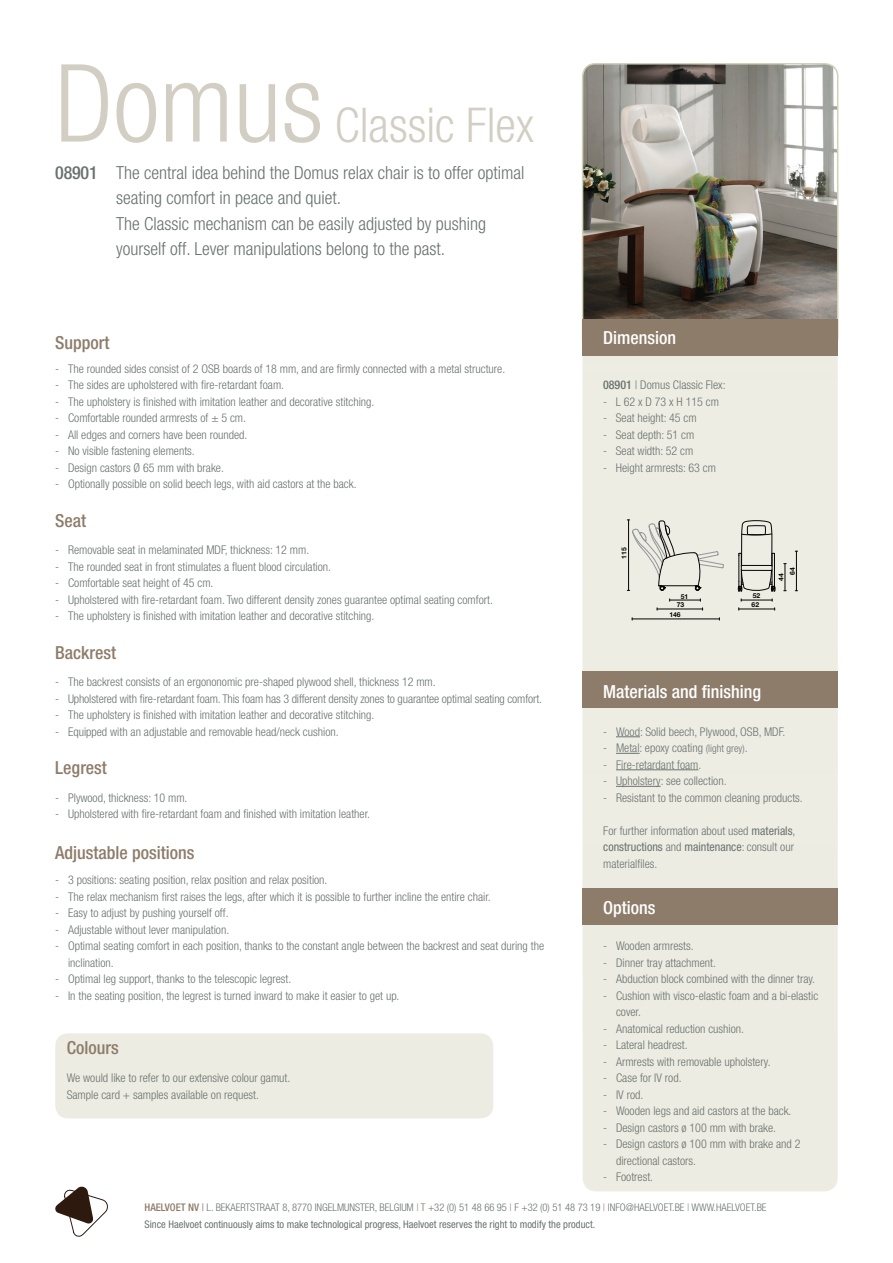
<style>
.page{position:relative;width:893px;height:1263px;background:#fff}
.page>*{position:absolute;margin:0;border:0;box-sizing:border-box;transform-origin:0 0}
.t1{font:300 condensed 108px "Helvetica Neue LT Std";color:#d3cec3}
.t2{font:300 condensed 48px "Helvetica Neue LT Std";color:#d3cec3}
.t3{font:300 condensed 18px/25.5px "Helvetica Neue LT Std";color:#69726f}
.t4{font:500 condensed 18px "Helvetica Neue LT Std";color:#8d7c6a}
.t5{font:500 condensed 18px "Helvetica Neue LT Std";color:#fff}
.t6{font:500 condensed 18px "Helvetica Neue LT Std";letter-spacing:-.01em;color:#69726f}
.t7{font:300 condensed 12px/16.5px "Helvetica Neue LT Std";color:#69726f}
.t8{font:300 condensed 10.5px "Helvetica Neue LT Std";color:#69726f}
.t9{font:condensed 10.5px "Helvetica Neue LT Std";color:#69726f}
.t10{font:700 6.75px/8.7px "Helvetica Neue LT Std";color:#040503}
.s1{font-weight:500}
.s2{font-size:10.5px}
.s3{font-weight:400}
.s4{font-weight:500;color:#8d7c6a}
.s5{font-weight:400;color:#8d7c6a}
.s6{color:#8d7c6a}
</style>
<div class="page">
<div style="left:583px;top:214px;width:254px;height:977px;background:#edece2;border-radius:13px"></div>
<div style="left:55px;top:1033px;width:438px;height:85px;background:#edece2;border-radius:13px"></div>
<div style="left:583px;top:889px;width:255px;height:36px;background:#8d7c6a"></div>
<svg style="left:55px;top:1187px;width:53px;height:49px"></svg>
<div style="left:583px;top:672px;width:255px;height:36px;background:#8d7c6a"></div>
<img style="left:583px;top:64px;width:255px;height:256px">
<div style="left:582px;top:63px;width:256px;height:289px;border:2px solid #d1d1b6;border-radius:13px"></div>
<div style="left:583px;top:320px;width:255px;height:36px;background:#8d7c6a"></div>
<hr style="left:670px;top:600px;width:30px;height:1px;background:#040503">
<hr style="left:657px;top:609px;width:46px;height:1px;background:#040503">
<hr style="left:632px;top:619px;width:87px;height:1px;background:#040503">
<hr style="left:741px;top:600px;width:31px;height:1px;background:#040503">
<hr style="left:739px;top:609px;width:36px;height:1px;background:#040503">
<svg style="left:784px;top:563px;width:2px;height:28px"></svg>
<hr style="left:796px;top:551px;width:1px;height:40px;background:#040503">
<svg style="left:627px;top:520px;width:97px;height:71px"></svg>
<svg style="left:738px;top:520px;width:37px;height:72px"></svg>
<svg style="left:616px;top:736px;width:24px;height:1px"></svg>
<svg style="left:616px;top:753px;width:24px;height:1px"></svg>
<hr style="left:616px;top:769px;width:82px;height:1px;background:#69726f">
<hr style="left:616px;top:786px;width:45px;height:1px;background:#69726f">
<h1 class="t1" style="left:55px;top:41px;width:270px">Domus</h1>
<h2 class="t2" style="left:335px;top:97px;width:200px">Classic Flex</h2>
<h3 class="t3" style="left:116px;top:159px;width:410px">The central idea behind the Domus relax chair is to offer optimal seating comfort in peace and quiet.<br>The Classic mechanism can be easily adjusted by pushing yourself off. Lever manipulations belong to the past.</h3>
<h3 class="t6" style="left:55px;top:162px;width:44px">08901</h3>
<h3 class="t4" style="left:55px;top:332px;width:56px">Support</h3>
<p class="t7" style="left:55px;top:360px;width:451px">- The rounded sides consist of 2 OSB boards of 18 mm, and are firmly connected with a metal structure.</p>
<p class="t7" style="left:55px;top:376px;width:230px">- The sides are upholstered with fire-retardant foam.</p>
<p class="t7" style="left:55px;top:393px;width:321px">- The upholstery is finished with imitation leather and decorative stitching.</p>
<p class="t7" style="left:55px;top:409px;width:192px">- Comfortable rounded armrests of ± 5 cm.</p>
<p class="t7" style="left:55px;top:426px;width:194px">- All edges and corners have been rounded.</p>
<p class="t7" style="left:55px;top:442px;width:141px">- No visible fastening elements.</p>
<p class="t7" style="left:55px;top:459px;width:170px">- Design castors Ø 65 mm with brake.</p>
<p class="t7" style="left:55px;top:475px;width:303px">- Optionally possible on solid beech legs, with aid castors at the back.</p>
<h3 class="t4" style="left:55px;top:510px;width:33px">Seat</h3>
<p class="t7" style="left:55px;top:541px;width:255px">- Removable seat in melaminated MDF, thickness: 12 mm.</p>
<p class="t7" style="left:55px;top:558px;width:277px">- The rounded seat in front stimulates a fluent blood circulation.</p>
<p class="t7" style="left:55px;top:574px;width:160px">- Comfortable seat height of 45 cm.</p>
<p class="t7" style="left:55px;top:591px;width:439px">- Upholstered with fire-retardant foam. Two different density zones guarantee optimal seating comfort.</p>
<p class="t7" style="left:55px;top:607px;width:321px">- The upholstery is finished with imitation leather and decorative stitching.</p>
<h3 class="t4" style="left:55px;top:642px;width:62px">Backrest</h3>
<p class="t7" style="left:55px;top:673px;width:382px">- The backrest consists of an ergononomic pre-shaped plywood shell, thickness 12 mm.</p>
<p class="t7" style="left:55px;top:690px;width:488px">- Upholstered with fire-retardant foam. This foam has 3 different density zones to guarantee optimal seating comfort.</p>
<p class="t7" style="left:55px;top:706px;width:321px">- The upholstery is finished with imitation leather and decorative stitching.</p>
<p class="t7" style="left:55px;top:723px;width:285px">- Equipped with an adjustable and removable head/neck cushion.</p>
<h3 class="t4" style="left:55px;top:757px;width:53px">Legrest</h3>
<p class="t7" style="left:55px;top:789px;width:134px">- Plywood, thickness: 10 mm.</p>
<p class="t7" style="left:55px;top:805px;width:316px">- Upholstered with fire-retardant foam and finished with imitation leather.</p>
<h3 class="t4" style="left:55px;top:842px;width:141px">Adjustable positions</h3>
<p class="t7" style="left:55px;top:871px;width:274px">- 3 positions: seating position, relax position and relax position.</p>
<p class="t7" style="left:55px;top:888px;width:437px">- The relax mechanism first raises the legs, after which it is possible to further incline the entire chair.</p>
<p class="t7" style="left:55px;top:904px;width:175px">- Easy to adjust by pushing yourself off.</p>
<p class="t7" style="left:55px;top:921px;width:175px">- Adjustable without lever manipulation.</p>
<p class="t7" style="left:68px;top:937px;width:478px;text-indent:-13px">- Optimal seating comfort in each position, thanks to the constant angle between the backrest and seat during the inclination.</p>
<p class="t7" style="left:55px;top:970px;width:238px">- Optimal leg support, thanks to the telescopic legrest.</p>
<p class="t7" style="left:55px;top:987px;width:346px">- In the seating position, the legrest is turned inward to make it easier to get up.</p>
<h3 class="t4" style="left:67px;top:1037px;width:54px">Colours</h3>
<p class="t7" style="left:67px;top:1069px;width:225px">We would like to refer to our extensive colour gamut.<br>Sample card + samples available on request.</p>
<h3 class="t5" style="left:603px;top:327px;width:74px">Dimension</h3>
<p class="t7" style="left:603px;top:376px;width:124px"><span class="s1">08901</span> | Domus Classic Flex:</p>
<p class="t7" style="left:603px;top:393px;width:117px">- L 62 x D 73 x H 115 cm</p>
<p class="t7" style="left:603px;top:409px;width:95px">- Seat height: 45 cm</p>
<p class="t7" style="left:603px;top:426px;width:93px">- Seat depth: 51 cm</p>
<p class="t7" style="left:603px;top:442px;width:92px">- Seat width: 52 cm</p>
<p class="t7" style="left:603px;top:459px;width:114px">- Height armrests: 63 cm</p>
<p class="t10" style="left:620px;top:559px;width:13px;rotate:-90deg">115</p>
<p class="t10" style="left:677px;top:592px;width:13px;text-indent:4px">51<br>73</p>
<p class="t10" style="left:669px;top:610px;width:13px">146</p>
<p class="t10" style="left:752px;top:591px;width:10px;line-height:9.1px">52<br>62</p>
<p class="t10" style="left:775px;top:575px;width:9px;line-height:11.4px;text-indent:-6px;rotate:-90deg">44<br>64</p>
<h3 class="t5" style="left:603px;top:680px;width:159px">Materials and finishing</h3>
<p class="t7" style="left:603px;top:723px;width:184px">- Wood: Solid beech, Plywood, OSB, MDF.</p>
<p class="t7" style="left:603px;top:739px;width:146px">- Metal: epoxy coating <span class="s2">(light grey)</span>.</p>
<p class="t7" style="left:603px;top:756px;width:100px">- Fire-retardant foam.</p>
<p class="t7" style="left:603px;top:772px;width:125px">- Upholstery: see collection.</p>
<p class="t7" style="left:603px;top:789px;width:201px">- Resistant to the common cleaning products.</p>
<p class="t7" style="left:603px;top:822px;width:194px">For further information about used <span class="s3">materials</span>, <span class="s3">constructions</span> and <span class="s3">maintenance</span>: consult our materialfiles.</p>
<h3 class="t5" style="left:603px;top:897px;width:54px">Options</h3>
<p class="t7" style="left:603px;top:937px;width:92px">- Wooden armrests.</p>
<p class="t7" style="left:603px;top:954px;width:114px">- Dinner tray attachment.</p>
<p class="t7" style="left:603px;top:970px;width:213px">- Abduction block combined with the dinner tray.</p>
<p class="t7" style="left:616px;top:987px;width:204px;text-indent:-13px">- Cushion with visco-elastic foam and a bi-elastic cover.</p>
<p class="t7" style="left:603px;top:1020px;width:142px">- Anatomical reduction cushion.</p>
<p class="t7" style="left:603px;top:1036px;width:86px">- Lateral headrest.</p>
<p class="t7" style="left:603px;top:1053px;width:169px">- Armrests with removable upholstery.</p>
<p class="t7" style="left:603px;top:1069px;width:80px">- Case for IV rod.</p>
<p class="t7" style="left:603px;top:1086px;width:42px">- IV rod.</p>
<p class="t7" style="left:603px;top:1102px;width:190px">- Wooden legs and aid castors at the back.</p>
<p class="t7" style="left:603px;top:1119px;width:174px">- Design castors ø 100 mm with brake.</p>
<p class="t7" style="left:616px;top:1135px;width:186px;text-indent:-13px">- Design castors ø 100 mm with brake and 2 directional castors.</p>
<p class="t7" style="left:603px;top:1168px;width:51px">- Footrest.</p>
<p class="t8" style="left:145px;top:1201px;width:623px"><span class="s4">HAELVOET NV</span> <span class="s5">|</span> L. BEKAERTSTRAAT 8, 8770 INGELMUNSTER, BELGIUM <span class="s6">|</span> T +32 (0) 51 48 66 95 <span class="s6">|</span> F +32 (0) 51 48 73 19 <span class="s6">|</span> INFO@HAELVOET.BE <span class="s6">|</span> WWW.HAELVOET.BE</p>
<p class="t9" style="left:145px;top:1218px;width:452px">Since Haelvoet continuously aims to make technological progress, Haelvoet reserves the right to modify the product.</p>
</div>
